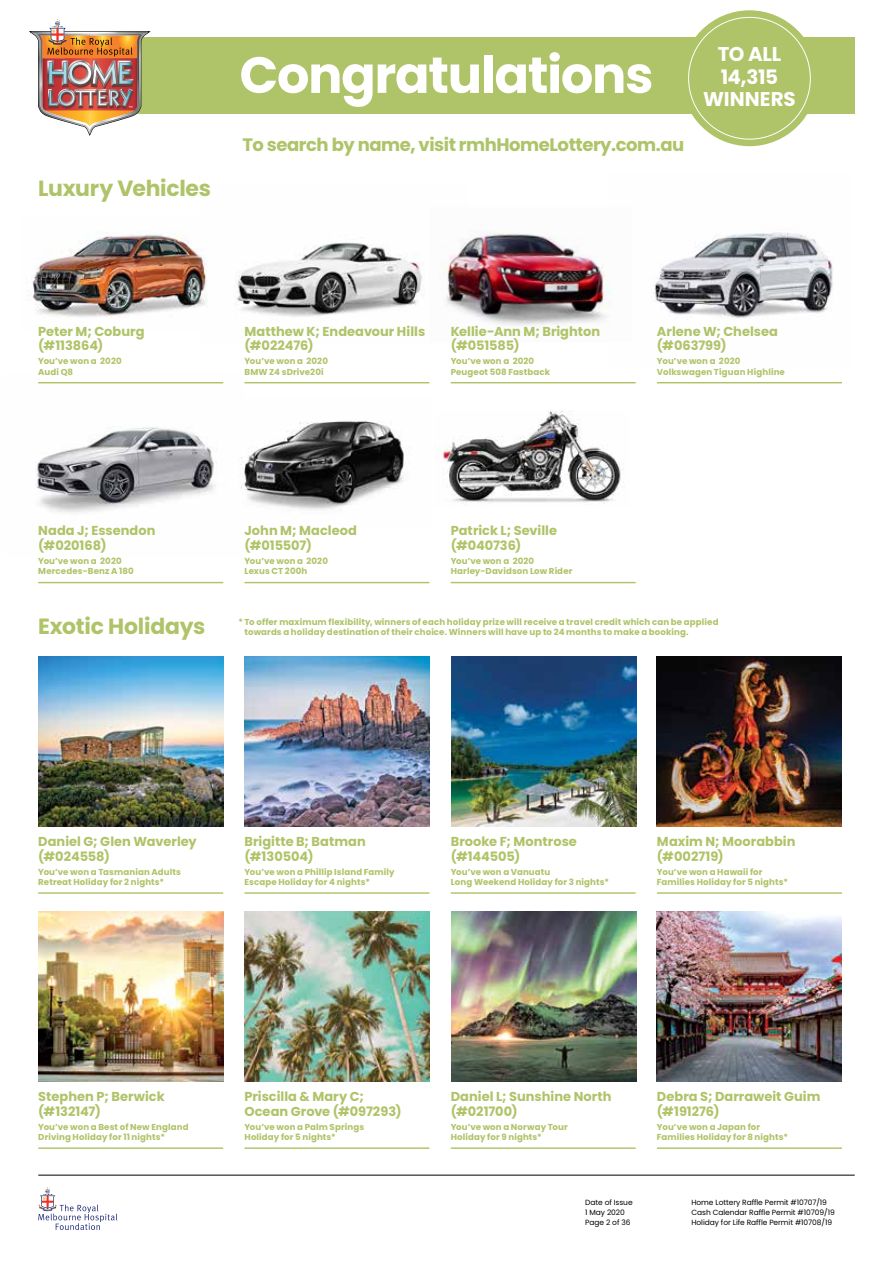
<style>
.page{position:relative;width:893px;height:1263px;background:#fff}
.page>*{position:absolute;margin:0;border:0;box-sizing:border-box;transform-origin:0 0}
.t1{font:700 50.85px "Poppins";letter-spacing:-.025em;color:#fff}
.t2{font:700 21.9px "Poppins";letter-spacing:-.01em;color:#afc368}
.t3{font:700 19.95px/22.4px "Poppins";letter-spacing:-.015em;color:#fff;text-align:center}
.t4{font:700 18px "Poppins";letter-spacing:-.025em;color:#afc368}
.t5{font:700 12.9px/14.7px "Poppins";color:#afc368}
.t6{font:700 8.7px/10.1px "Poppins";letter-spacing:.015em;color:#afc368}
.t7{font:7.5px/9.8px "Poppins";letter-spacing:-.01em;color:#000}
</style>
<div class="page">
<div style="left:77px;top:38px;width:778px;height:76px;background:#afc368"></div>
<div style="left:681px;top:10px;width:136px;height:136px;background:#afc368;border-radius:50%"></div>
<hr style="left:38px;top:1175px;width:817px;height:1px;background:#000">
<svg style="left:38px;top:1187px;width:79px;height:43px"></svg>
<img style="left:29px;top:19px;width:121px;height:116px">
<img style="left:236px;top:237px;width:186px;height:80px">
<img style="left:654px;top:232px;width:179px;height:86px">
<img style="left:36px;top:382px;width:209px;height:131px">
<img style="left:435px;top:410px;width:189px;height:94px">
<img style="left:445px;top:231px;width:167px;height:95px">
<img style="left:30px;top:232px;width:177px;height:86px">
<img style="left:232px;top:398px;width:172px;height:115px">
<img style="left:451px;top:657px;width:185px;height:170px">
<img style="left:38px;top:657px;width:185px;height:170px">
<img style="left:38px;top:911px;width:185px;height:170px">
<img style="left:245px;top:911px;width:185px;height:170px">
<img style="left:451px;top:911px;width:185px;height:170px">
<img style="left:657px;top:911px;width:185px;height:170px">
<img style="left:656px;top:657px;width:185px;height:170px">
<img style="left:245px;top:657px;width:185px;height:170px">
<hr style="left:38px;top:382px;width:185px;height:1px;background:#afc368">
<hr style="left:244px;top:382px;width:185px;height:1px;background:#afc368">
<hr style="left:451px;top:382px;width:185px;height:1px;background:#afc368">
<hr style="left:657px;top:382px;width:185px;height:1px;background:#afc368">
<hr style="left:38px;top:582px;width:185px;height:1px;background:#afc368">
<hr style="left:244px;top:582px;width:185px;height:1px;background:#afc368">
<hr style="left:451px;top:582px;width:185px;height:1px;background:#afc368">
<hr style="left:38px;top:892px;width:185px;height:2px;background:#afc368">
<hr style="left:38px;top:1147px;width:185px;height:2px;background:#afc368">
<hr style="left:244px;top:892px;width:185px;height:2px;background:#afc368">
<hr style="left:244px;top:1147px;width:185px;height:2px;background:#afc368">
<hr style="left:451px;top:892px;width:185px;height:2px;background:#afc368">
<hr style="left:451px;top:1147px;width:185px;height:2px;background:#afc368">
<hr style="left:657px;top:892px;width:185px;height:2px;background:#afc368">
<hr style="left:657px;top:1147px;width:185px;height:2px;background:#afc368">
<h2 class="t2" style="left:38px;top:176px;width:174px">Luxury Vehicles</h2>
<h1 class="t1" style="left:239px;top:46px;width:415px">Congratulations</h1>
<h3 class="t4" style="left:242px;top:134px;width:444px">To search by name, visit rmhHomeLottery.com.au</h3>
<h3 class="t3" style="left:703px;top:43px;width:94px">TO ALL<br>14,315<br>WINNERS</h3>
<h3 class="t5" style="left:38px;top:324px;width:108px">Peter M; Coburg (#113864)</h3>
<p class="t6" style="left:38px;top:356px;width:85px">You’ve won a 2020<br>Audi Q8</p>
<h3 class="t5" style="left:244px;top:324px;width:182px">Matthew K; Endeavour Hills (#022476)</h3>
<p class="t6" style="left:244px;top:356px;width:85px">You’ve won a 2020<br>BMW Z4 sDrive20i</p>
<h3 class="t5" style="left:451px;top:324px;width:151px">Kellie-Ann M; Brighton (#051585)</h3>
<p class="t6" style="left:451px;top:356px;width:101px">You’ve won a 2020<br>Peugeot 508 Fastback</p>
<h3 class="t5" style="left:657px;top:324px;width:122px">Arlene W; Chelsea (#063799)</h3>
<p class="t6" style="left:657px;top:356px;width:129px">You’ve won a 2020<br>Volkswagen Tiguan Highline</p>
<h3 class="t5" style="left:38px;top:524px;width:119px">Nada J; Essendon (#020168)</h3>
<p class="t6" style="left:38px;top:556px;width:97px">You’ve won a 2020<br>Mercedes-Benz A 180</p>
<h3 class="t5" style="left:244px;top:524px;width:114px">John M; Macleod (#015507)</h3>
<p class="t6" style="left:244px;top:556px;width:85px">You’ve won a 2020<br>Lexus CT 200h</p>
<h3 class="t5" style="left:451px;top:524px;width:108px">Patrick L; Seville (#040736)</h3>
<p class="t6" style="left:451px;top:556px;width:123px">You’ve won a 2020<br>Harley-Davidson Low Rider</p>
<h2 class="t2" style="left:38px;top:614px;width:168px">Exotic Holidays</h2>
<p class="t6" style="left:245px;top:617px;width:475px;text-indent:-6px">* To offer maximum flexibility, winners of each holiday prize will receive a travel credit which can be applied towards a holiday destination of their choice. Winners will have up to 24 months to make a booking.</p>
<h3 class="t5" style="left:38px;top:834px;width:160px">Daniel G; Glen Waverley (#024558)</h3>
<p class="t6" style="left:38px;top:867px;width:144px">You’ve won a Tasmanian Adults<br>Retreat Holiday for 2 nights*</p>
<h3 class="t5" style="left:244px;top:834px;width:123px">Brigitte B; Batman (#130504)</h3>
<p class="t6" style="left:244px;top:867px;width:152px">You’ve won a Phillip Island Family<br>Escape Holiday for 4 nights*</p>
<h3 class="t5" style="left:451px;top:834px;width:128px">Brooke F; Montrose (#144505)</h3>
<p class="t6" style="left:451px;top:867px;width:160px">You’ve won a Vanuatu<br>Long Weekend Holiday for 3 nights*</p>
<h3 class="t5" style="left:657px;top:834px;width:140px">Maxim N; Moorabbin (#002719)</h3>
<p class="t6" style="left:657px;top:867px;width:133px">You’ve won a Hawaii for<br>Families Holiday for 5 nights*</p>
<h3 class="t5" style="left:38px;top:1089px;width:128px">Stephen P; Berwick (#132147)</h3>
<p class="t6" style="left:38px;top:1122px;width:152px">You’ve won a Best of New England<br>Driving Holiday for 11 nights*</p>
<h3 class="t5" style="left:244px;top:1089px;width:159px">Priscilla &amp; Mary C;<br>Ocean Grove (#097293)</h3>
<p class="t6" style="left:244px;top:1122px;width:121px">You’ve won a Palm Springs<br>Holiday for 5 nights*</p>
<h3 class="t5" style="left:451px;top:1089px;width:162px">Daniel L; Sunshine North (#021700)</h3>
<p class="t6" style="left:451px;top:1122px;width:119px">You’ve won a Norway Tour<br>Holiday for 9 nights*</p>
<p class="t7" style="left:585px;top:1198px;width:49px">Date of Issue<br>1 May 2020<br>Page 2 of 36</p>
<h3 class="t5" style="left:657px;top:1089px;width:165px">Debra S; Darraweit Guim (#191276)</h3>
<p class="t6" style="left:657px;top:1122px;width:132px">You’ve won a Japan for<br>Families Holiday for 8 nights*</p>
<p class="t7" style="left:691px;top:1198px;width:145px">Home Lottery Raffle Permit #10707/19<br>Cash Calendar Raffle Permit #10709/19<br>Holiday for Life Raffle Permit #10708/19</p>
</div>
